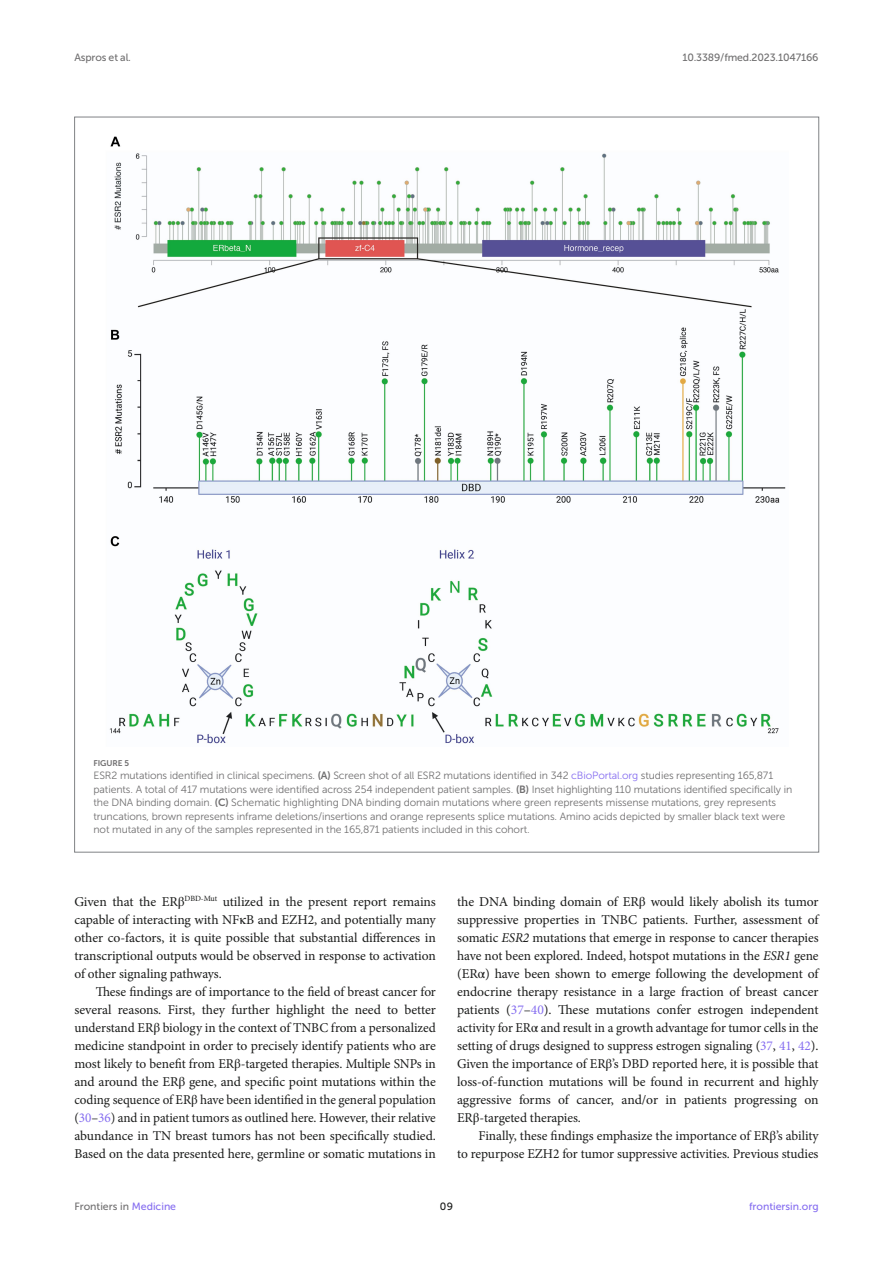
<style>
.page{position:relative;width:893px;height:1263px;background:#fff}
.page>*{position:absolute;margin:0;border:0;box-sizing:border-box;transform-origin:0 0}
.TEXT{font:13.5px/18px "Minion Pro";letter-spacing:-.005em;color:#1b1c1b;text-align:justify}
.FIG_LEG{font:10.5px/13.5px "Museo Sans 300";letter-spacing:-.01em;color:#706f70}
.t1{font:10.5px "Museo Sans 500";letter-spacing:-.015em;color:#706f70}
.t2{font:10.5px "Museo Sans 500";color:#856df0}
.t3{font:10.5px "Museo Sans 500";color:#1b1c1b}
.FIG_HD{font:8.25px "Museo Sans 700";letter-spacing:-.01em;color:#706f70}
.s1{font-family:"Museo Sans 700"}
.s2{color:#856df0}
.s3{font-family:"STIX General"}
.s4{font-style:italic}
</style>
<div class="page">
<img style="left:109px;top:136px;width:677px;height:608px">
<p class="t1" style="left:74px;top:51px;width:58px">Aspros et al.</p>
<p class="t1" style="left:682px;top:51px;width:138px">10.3389/fmed.2023.1047166</p>
<p class="FIG_HD" style="left:94px;top:758px;width:37px">FIGURE 5</p>
<p class="FIG_LEG" style="left:94px;top:769px;width:700px">ESR2 mutations identified in clinical specimens. <span class="s1">(A)</span> Screen shot of all ESR2 mutations identified in 342 <span class="s2">cBioPortal.org</span> studies representing 165,871 patients. A total of 417 mutations were identified across 254 independent patient samples. <span class="s1">(B)</span> Inset highlighting 110 mutations identified specifically in the DNA binding domain. <span class="s1">(C)</span> Schematic highlighting DNA binding domain mutations where green represents missense mutations, grey represents truncations, brown represents inframe deletions/insertions and orange represents splice mutations. Amino acids depicted by smaller black text were not mutated in any of the samples represented in the 165,871 patients included in this cohort.</p>
<p class="TEXT" style="left:74px;top:893px;width:363px">Given that the ER<span class="s3">β</span><sup>DBD-Mut</sup> utilized in the present report remains capable of interacting with NF<span class="s3">κ</span>B and EZH2, and potentially many other co-factors, it is quite possible that substantial differences in transcriptional outputs would be observed in response to activation of other signaling pathways.</p>
<p class="TEXT" style="left:74px;top:983px;width:363px;text-indent:21px">These findings are of importance to the field of breast cancer for several reasons. First, they further highlight the need to better understand ER<span class="s3">β</span> biology in the context of TNBC from a personalized medicine standpoint in order to precisely identify patients who are most likely to benefit from ER<span class="s3">β</span>-targeted therapies. Multiple SNPs in and around the ER<span class="s3">β</span> gene, and specific point mutations within the coding sequence of ER<span class="s3">β</span> have been identified in the general population (<span class="s2">30</span>–<span class="s2">36</span>) and in patient tumors as outlined here. However, their relative abundance in TN breast tumors has not been specifically studied.<br>Based on the data presented here, germline or somatic mutations in</p>
<p class="TEXT" style="left:457px;top:893px;width:363px">the DNA binding domain of ER<span class="s3">β</span> would likely abolish its tumor suppressive properties in TNBC patients. Further, assessment of somatic <span class="s4">ESR2</span> mutations that emerge in response to cancer therapies have not been explored. Indeed, hotspot mutations in the <span class="s4">ESR1</span> gene (ER<span class="s3">α</span>) have been shown to emerge following the development of endocrine therapy resistance in a large fraction of breast cancer patients (<span class="s2">37</span>–<span class="s2">40</span>). These mutations confer estrogen independent activity for ER<span class="s3">α</span> and result in a growth advantage for tumor cells in the setting of drugs designed to suppress estrogen signaling (<span class="s2">37</span>, <span class="s2">41</span>, <span class="s2">42</span>).<br>Given the importance of ER<span class="s3">β</span>’s DBD reported here, it is possible that loss-of-function mutations will be found in recurrent and highly aggressive forms of cancer, and/or in patients progressing on ER<span class="s3">β</span>-targeted therapies.</p>
<p class="TEXT" style="left:457px;top:1127px;width:363px;text-align:right">Finally, these findings emphasize the importance of ER<span class="s3">β</span>’s ability<br>to repurpose EZH2 for tumor suppressive activities. Previous studies</p>
<p class="t1" style="left:74px;top:1200px;width:103px">Frontiers in <span class="s2">Medicine</span></p>
<p class="t3" style="left:440px;top:1200px;width:15px">09</p>
<p class="t2" style="left:749px;top:1200px;width:71px">frontiersin.org</p>
</div>
